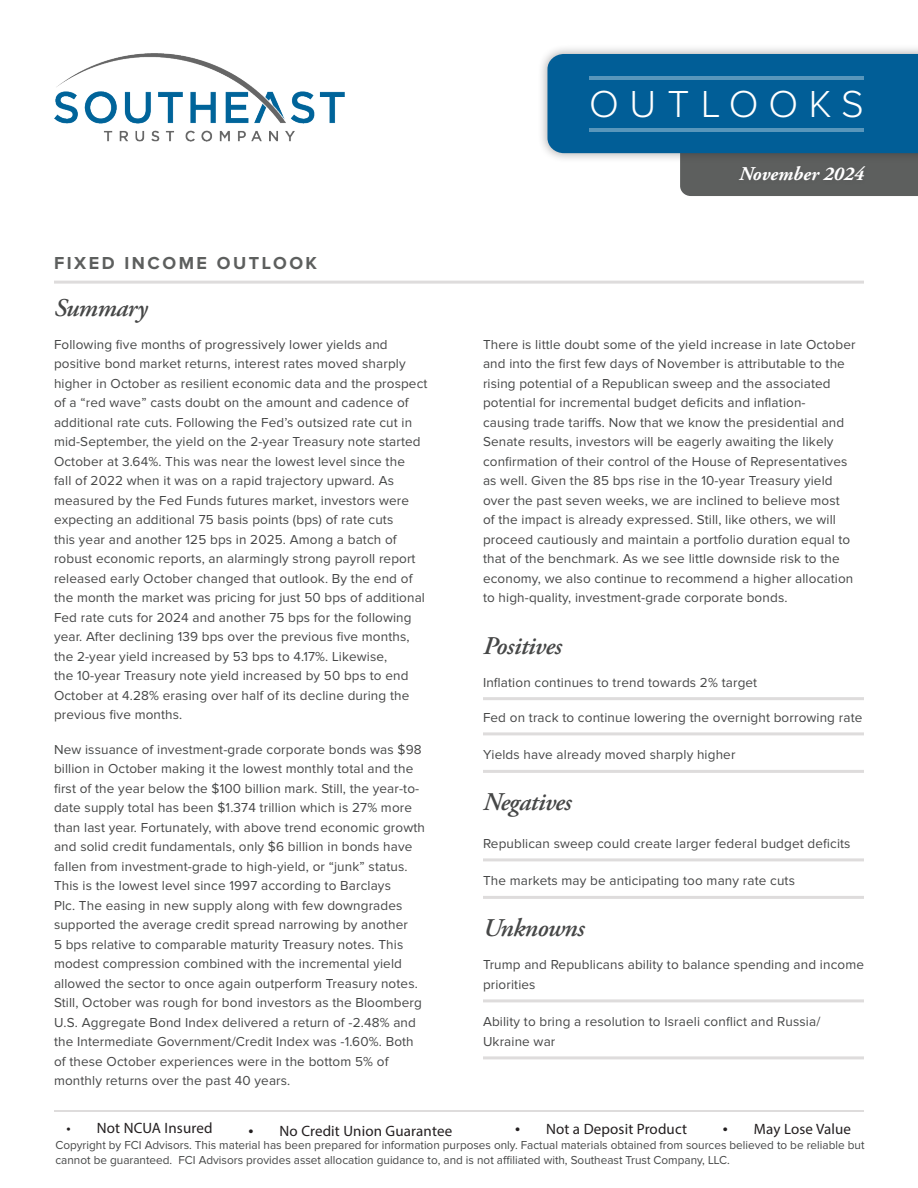
<style>
.page{position:relative;width:918px;height:1188px;background:#fff}
.page>*{position:absolute;margin:0;border:0;box-sizing:border-box;transform-origin:0 0}
.t1{font:300 39px "Proxima Nova";letter-spacing:.27em;color:#fff}
.bullets-square{font:italic 600 25.5px "Adobe Garamond Pro";letter-spacing:-.02em;color:#464747}
.palatino-main{font:italic 600 25.5px "Adobe Garamond Pro";letter-spacing:-.02em;color:#464747}
.t2{font:italic 700 19.5px "Adobe Garamond Pro";color:#fff}
.t3{font:700 18px "Proxima Nova";letter-spacing:.14em;color:#5d5f5e}
.t4{font:15px "Myriad Pro";letter-spacing:.01em;color:#231f20}
.palatino-main-2{font:13.5px/19.5px "Proxima Nova";letter-spacing:.01em;color:#464747}
.bullets-square-2{font:13.5px/19.5px "Proxima Nova";letter-spacing:.01em;color:#464747}
.t5{font:12px/14.4px "Proxima Nova";color:#464747}
.s1{font-size:18px}
</style>
<div class="page">
<div style="left:538px;top:44px;width:380px;height:119px;background:#231f20;opacity:.38"></div>
<svg style="left:547px;top:54px;width:371px;height:142px;background:#2d719a"></svg>
<hr style="left:590px;top:76px;width:274px;height:4px;background:#5996bb">
<hr style="left:590px;top:128px;width:274px;height:4px;background:#5996bb">
<div style="left:734px;top:162px;width:135px;height:24px;background:#5c5e5d"></div>
<hr style="left:483px;top:697px;width:381px;height:3px;background:#dedcdc">
<hr style="left:483px;top:732px;width:381px;height:3px;background:#dedcdc">
<hr style="left:483px;top:770px;width:381px;height:3px;background:#dedcdc">
<hr style="left:483px;top:858px;width:381px;height:3px;background:#dedcdc">
<hr style="left:483px;top:896px;width:381px;height:3px;background:#dedcdc">
<hr style="left:483px;top:999px;width:381px;height:3px;background:#dedcdc">
<hr style="left:483px;top:1056px;width:381px;height:3px;background:#dedcdc">
<hr style="left:54px;top:281px;width:810px;height:3px;background:#dedcdc">
<hr style="left:54px;top:1110px;width:810px;height:2px;background:#dedcdc">
<img style="left:54px;top:54px;width:291px;height:87px">
<h1 class="t1" style="left:589px;top:86px;width:276px">OUTLOOKS</h1>
<p class="t3" style="left:54px;top:254px;width:265px">FIXED INCOME OUTLOOK</p>
<p class="bullets-square" style="left:54px;top:293px;width:95px">Summary</p>
<p class="palatino-main-2" style="left:54px;top:335px;width:375px">Following five months of progressively lower yields and positive bond market returns, interest rates moved sharply higher in October as resilient economic data and the prospect of a “red wave” casts doubt on the amount and cadence of additional rate cuts. Following the Fed’s outsized rate cut in mid-September, the yield on the 2-year Treasury note started October at 3.64%. This was near the lowest level since the<br>fall of 2022 when it was on a rapid trajectory upward. As measured by the Fed Funds futures market, investors were expecting an additional 75 basis points (bps) of rate cuts<br>this year and another 125 bps in 2025. Among a batch of robust economic reports, an alarmingly strong payroll report released early October changed that outlook. By the end of the month the market was pricing for just 50 bps of additional Fed rate cuts for 2024 and another 75 bps for the following year. After declining 139 bps over the previous five months, the 2-year yield increased by 53 bps to 4.17%. Likewise,<br>the 10-year Treasury note yield increased by 50 bps to end October at 4.28% erasing over half of its decline during the previous five months.</p>
<p class="palatino-main-2" style="left:54px;top:740px;width:372px">New issuance of investment-grade corporate bonds was $98 billion in October making it the lowest monthly total and the first of the year below the $100 billion mark. Still, the year-to&shy;date supply total has been $1.374 trillion which is 27% more than last year. Fortunately, with above trend economic growth and solid credit fundamentals, only $6 billion in bonds have fallen from investment-grade to high-yield, or “junk” status.<br>This is the lowest level since 1997 according to Barclays<br>Plc. The easing in new supply along with few downgrades supported the average credit spread narrowing by another<br>5 bps relative to comparable maturity Treasury notes. This modest compression combined with the incremental yield allowed the sector to once again outperform Treasury notes.<br>Still, October was rough for bond investors as the Bloomberg U.S. Aggregate Bond Index delivered a return of -2.48% and the Intermediate Government/Credit Index was -1.60%. Both of these October experiences were in the bottom 5% of monthly returns over the past 40 years.</p>
<h3 class="t2" style="left:739px;top:162px;width:126px">November 2024</h3>
<p class="palatino-main-2" style="left:483px;top:335px;width:374px">There is little doubt some of the yield increase in late October and into the first few days of November is attributable to the rising potential of a Republican sweep and the associated potential for incremental budget deficits and inflation&shy;causing trade tariffs. Now that we know the presidential and Senate results, investors will be eagerly awaiting the likely confirmation of their control of the House of Representatives as well. Given the 85 bps rise in the 10-year Treasury yield over the past seven weeks, we are inclined to believe most<br>of the impact is already expressed. Still, like others, we will proceed cautiously and maintain a portfolio duration equal to that of the benchmark. As we see little downside risk to the economy, we also continue to recommend a higher allocation to high-quality, investment-grade corporate bonds.</p>
<p class="palatino-main" style="left:483px;top:632px;width:80px">Positives</p>
<p class="bullets-square-2" style="left:483px;top:673px;width:276px">Inflation continues to trend towards 2% target</p>
<p class="bullets-square-2" style="left:483px;top:708px;width:381px">Fed on track to continue lowering the overnight borrowing rate</p>
<p class="bullets-square-2" style="left:483px;top:746px;width:254px">Yields have already moved sharply higher</p>
<p class="bullets-square" style="left:483px;top:788px;width:90px">Negatives</p>
<p class="bullets-square-2" style="left:483px;top:834px;width:369px">Republican sweep could create larger federal budget deficits</p>
<p class="bullets-square-2" style="left:483px;top:872px;width:314px">The markets may be anticipating too many rate cuts</p>
<p class="bullets-square" style="left:483px;top:914px;width:103px">Unknowns</p>
<p class="bullets-square-2" style="left:483px;top:956px;width:383px">Trump and Republicans ability to balance spending and income priorities</p>
<p class="bullets-square-2" style="left:483px;top:1013px;width:339px">Ability to bring a resolution to Israeli conflict and Russia/<br>Ukraine war</p>
<p class="t4" style="left:67px;top:1119px;width:147px">• Not NCUA Insured</p>
<p class="t4" style="left:249px;top:1121px;width:205px"><span class="s1">•</span> No Credit Union Guarantee</p>
<p class="t4" style="left:515px;top:1120px;width:173px"><span class="s1">•</span> Not a Deposit Product</p>
<p class="t4" style="left:723px;top:1119px;width:130px"><span class="s1">•</span> May Lose Value</p>
<p class="t5" style="left:55px;top:1139px;width:811px">Copyright by FCI Advisors. This material has been prepared for information purposes only. Factual materials obtained from sources believed to be reliable but cannot be guaranteed. FCI Advisors provides asset allocation guidance to, and is not affiliated with, Southeast Trust Company, LLC.</p>
</div>
